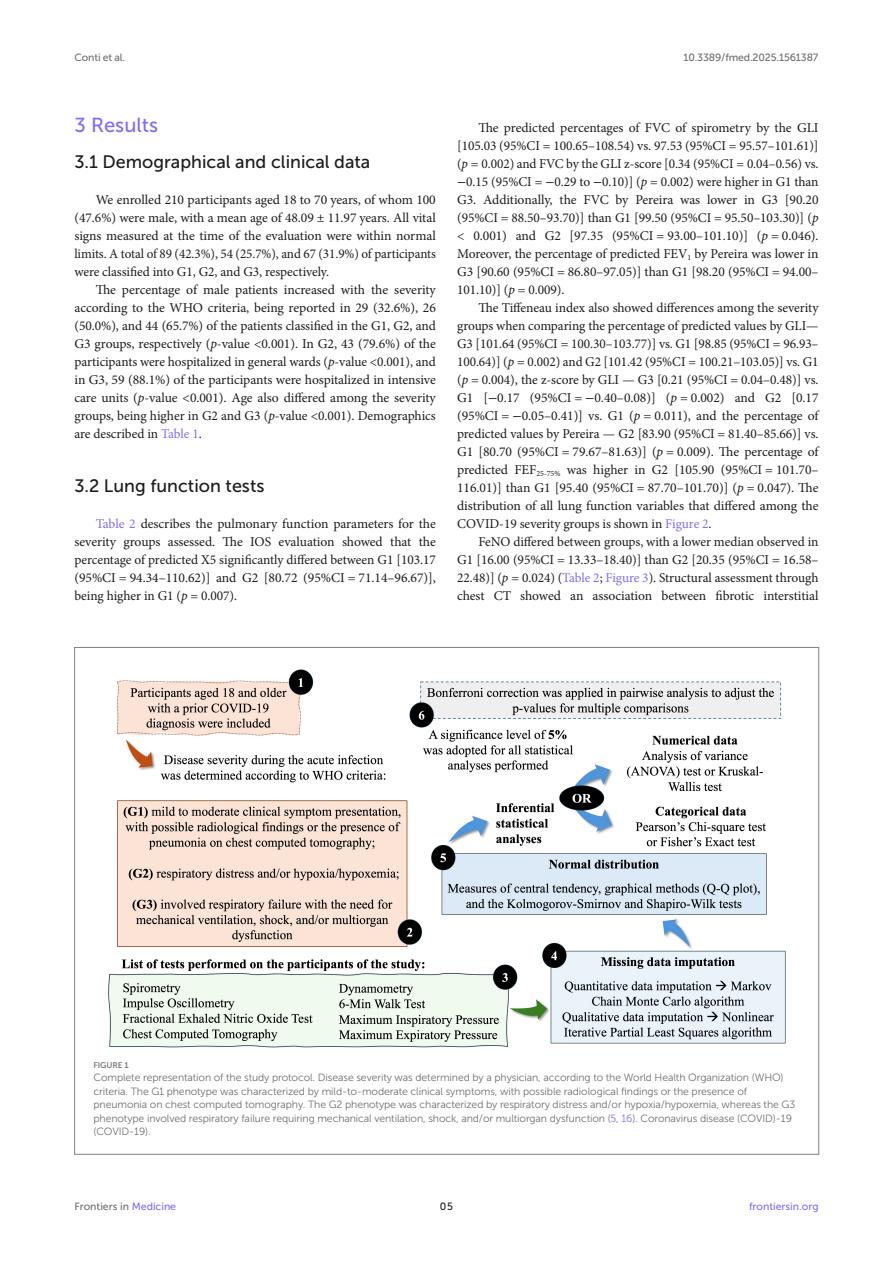
<style>
.page{position:relative;width:893px;height:1263px;background:#fff}
.page>*{position:absolute;margin:0;border:0;box-sizing:border-box;transform-origin:0 0}
.HEAD_1{font:20.25px "Museo Sans 500";color:#856df0}
.HEAD_2_after_HEAD_1{font:18px "Museo Sans 500";color:#1b1c1b}
.HEAD_2{font:18px "Museo Sans 500";color:#1b1c1b}
.TEXT{font:13.5px/18px "Minion Pro";letter-spacing:-.005em;color:#1b1c1b;text-align:justify}
.FIG_LEG{font:10.5px/13.5px "Museo Sans 300";letter-spacing:-.01em;color:#706f70}
.t1{font:10.5px "Museo Sans 500";letter-spacing:-.015em;color:#706f70}
.t2{font:10.5px "Museo Sans 500";color:#856df0}
.t3{font:10.5px "Museo Sans 500";color:#1b1c1b}
.FIG_HD{font:8.25px "Museo Sans 700";letter-spacing:-.01em;color:#7e7f7f}
.s1{font-style:italic}
.s2{color:#856df0}
.s3{font-family:"STIX General"}
</style>
<div class="page">
<img style="left:108px;top:669px;width:678px;height:379px">
<p class="t1" style="left:74px;top:51px;width:52px">Conti et al.</p>
<p class="t1" style="left:683px;top:51px;width:137px">10.3389/fmed.2025.1561387</p>
<p class="HEAD_1" style="left:74px;top:114px;width:85px">3 Results</p>
<p class="HEAD_2_after_HEAD_1" style="left:74px;top:152px;width:298px">3.1 Demographical and clinical data</p>
<p class="TEXT" style="left:74px;top:191px;width:363px;text-indent:21px">We enrolled 210 participants aged 18 to 70 years, of whom 100 (47.6%) were male, with a mean age of 48.09 ± 11.97 years. All vital signs measured at the time of the evaluation were within normal limits. A total of 89 (42.3%), 54 (25.7%), and 67 (31.9%) of participants were classified into G1, G2, and G3, respectively.</p>
<p class="TEXT" style="left:74px;top:281px;width:363px;text-indent:21px">The percentage of male patients increased with the severity according to the WHO criteria, being reported in 29 (32.6%), 26 (50.0%), and 44 (65.7%) of the patients classified in the G1, G2, and G3 groups, respectively (<span class="s1">p</span>-value &lt;0.001). In G2, 43 (79.6%) of the participants were hospitalized in general wards (<span class="s1">p</span>-value &lt;0.001), and in G3, 59 (88.1%) of the participants were hospitalized in intensive care units (<span class="s1">p</span>-value &lt;0.001). Age also differed among the severity groups, being higher in G2 and G3 (<span class="s1">p</span>-value &lt;0.001). Demographics are described in <span class="s2">Table 1</span>.</p>
<p class="HEAD_2" style="left:74px;top:476px;width:192px">3.2 Lung function tests</p>
<p class="TEXT" style="left:74px;top:515px;width:363px;text-indent:21px"><span class="s2">Table 2</span> describes the pulmonary function parameters for the severity groups assessed. The IOS evaluation showed that the percentage of predicted X5 significantly differed between G1 [103.17 (95%CI = 94.34–110.62)] and G2 [80.72 (95%CI = 71.14–96.67)], being higher in G1 (<span class="s1">p</span> = 0.007).</p>
<p class="TEXT" style="left:457px;top:119px;width:363px;text-indent:21px">The predicted percentages of FVC of spirometry by the GLI [105.03 (95%CI = 100.65–108.54) vs. 97.53 (95%CI = 95.57–101.61)] (<span class="s1">p</span> = 0.002) and FVC by the GLI z-score [0.34 (95%CI = 0.04–0.56) vs. <span class="s3">−</span>0.15 (95%CI = <span class="s3">−</span>0.29 to <span class="s3">−</span>0.10)] (<span class="s1">p</span> = 0.002) were higher in G1 than G3. Additionally, the FVC by Pereira was lower in G3 [90.20 (95%CI = 88.50–93.70)] than G1 [99.50 (95%CI = 95.50–103.30)] (<span class="s1">p </span>&lt; 0.001) and G2 [97.35 (95%CI = 93.00–101.10)] (<span class="s1">p</span> = 0.046).<br>Moreover, the percentage of predicted FEV<sub>1</sub> by Pereira was lower in G3 [90.60 (95%CI = 86.80–97.05)] than G1 [98.20 (95%CI = 94.00– 101.10)] (<span class="s1">p</span> = 0.009).</p>
<p class="TEXT" style="left:457px;top:299px;width:363px;text-indent:21px">The Tiffeneau index also showed differences among the severity groups when comparing the percentage of predicted values by GLI— G3 [101.64 (95%CI = 100.30–103.77)] vs. G1 [98.85 (95%CI = 96.93– 100.64)] (<span class="s1">p</span> = 0.002) and G2 [101.42 (95%CI = 100.21–103.05)] vs. G1 (<span class="s1">p</span> = 0.004), the z-score by GLI — G3 [0.21 (95%CI = 0.04–0.48)] vs.<br>G1 [<span class="s3">−</span>0.17 (95%CI = <span class="s3">−</span>0.40–0.08)] (<span class="s1">p</span> = 0.002) and G2 [0.17 (95%CI = <span class="s3">−</span>0.05–0.41)] vs. G1 (<span class="s1">p</span> = 0.011), and the percentage of predicted values by Pereira — G2 [83.90 (95%CI = 81.40–85.66)] vs.<br>G1 [80.70 (95%CI = 79.67–81.63)] (<span class="s1">p</span> = 0.009). The percentage of predicted FEF<sub>25-75%</sub> was higher in G2 [105.90 (95%CI = 101.70– 116.01)] than G1 [95.40 (95%CI = 87.70–101.70)] (<span class="s1">p</span> = 0.047). The distribution of all lung function variables that differed among the COVID-19 severity groups is shown in <span class="s2">Figure 2</span>.</p>
<p class="TEXT" style="left:457px;top:533px;width:363px;text-indent:21px">FeNO differed between groups, with a lower median observed in G1 [16.00 (95%CI = 13.33–18.40)] than G2 [20.35 (95%CI = 16.58– 22.48)] (<span class="s1">p</span> = 0.024) (<span class="s2">Table 2</span>; <span class="s2">Figure 3</span>). Structural assessment through chest CT showed an association between fibrotic interstitial</p>
<p class="FIG_HD" style="left:94px;top:1060px;width:37px">FIGURE 1</p>
<p class="FIG_LEG" style="left:94px;top:1071px;width:703px">Complete representation of the study protocol. Disease severity was determined by a physician, according to the World Health Organization (WHO) criteria. The G1 phenotype was characterized by mild-to-moderate clinical symptoms, with possible radiological findings or the presence of pneumonia on chest computed tomography. The G2 phenotype was characterized by respiratory distress and/or hypoxia/hypoxemia, whereas the G3 phenotype involved respiratory failure requiring mechanical ventilation, shock, and/or multiorgan dysfunction (<span class="s2">5</span>, <span class="s2">16</span>). Coronavirus disease (COVID)-19 (COVID-19).</p>
<p class="t1" style="left:74px;top:1200px;width:103px">Frontiers in <span class="s2">Medicine</span></p>
<p class="t3" style="left:440px;top:1200px;width:14px">05</p>
<p class="t2" style="left:749px;top:1200px;width:71px">frontiersin.org</p>
</div>
